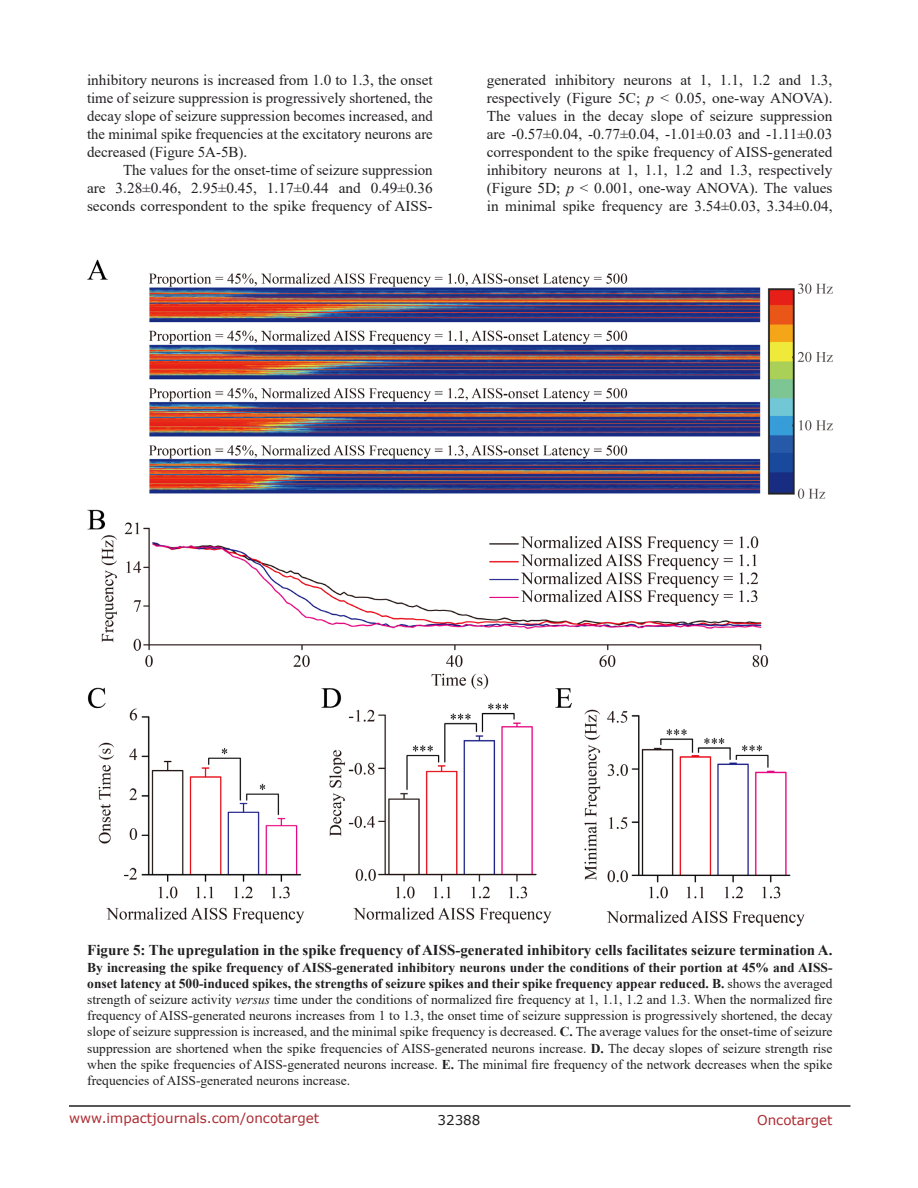
<style>
.page{position:relative;width:918px;height:1188px;background:#fff}
.page>*{position:absolute;margin:0;border:0;box-sizing:border-box;transform-origin:0 0}
.BodyText{font:15px/18px "Times New Roman";color:#221f22;text-align:justify}
.FigureText{font:700 15px "Times New Roman";color:#221f22}
.FigureText-2{font:13.5px/16.2px "Times New Roman";color:#221f22;text-align:justify}
.t1{font:13.5px "Verdana";color:#ac2b31}
.t2{font:13.5px "Verdana";color:#221f22}
.s1{font-style:italic}
.s2{font-weight:700}
</style>
<div class="page">
<hr style="left:69px;top:1105px;width:781px;height:2px;background:#231f20">
<img style="left:87px;top:259px;width:745px;height:668px">
<p class="BodyText" style="left:87px;top:71px;width:347px">inhibitory neurons is increased from 1.0 to 1.3, the onset time of seizure suppression is progressively shortened, the decay slope of seizure suppression becomes increased, and the minimal spike frequencies at the excitatory neurons are decreased (Figure 5A-5B).</p>
<p class="BodyText" style="left:87px;top:161px;width:347px;text-indent:36px">The values for the onset-time of seizure suppression are 3.28±0.46, 2.95±0.45, 1.17±0.44 and 0.49±0.36 seconds correspondent to the spike frequency of AISS-</p>
<p class="BodyText" style="left:487px;top:71px;width:347px">generated inhibitory neurons at 1, 1.1, 1.2 and 1.3, respectively (Figure 5C; <span class="s1">p</span> &lt; 0.05, one-way ANOVA).<br>The values in the decay slope of seizure suppression are -0.57±0.04, -0.77±0.04, -1.01±0.03 and -1.11±0.03 correspondent to the spike frequency of AISS-generated inhibitory neurons at 1, 1.1, 1.2 and 1.3, respectively (Figure 5D; <span class="s1">p</span> &lt; 0.001, one-way ANOVA). The values in minimal spike frequency are 3.54±0.03, 3.34±0.04,</p>
<p class="FigureText" style="left:87px;top:940px;width:747px">Figure 5: The upregulation in the spike frequency of AISS-generated inhibitory cells facilitates seizure termination A.</p>
<p class="FigureText-2" style="left:87px;top:959px;width:747px"><span class="s2">By increasing the spike frequency of AISS-generated inhibitory neurons under the conditions of their portion at 45% and AISS&shy;onset latency at 500-induced spikes, the strengths of seizure spikes and their spike frequency appear reduced. B.</span> shows the averaged strength of seizure activity <span class="s1">versus</span> time under the conditions of normalized fire frequency at 1, 1.1, 1.2 and 1.3. When the normalized fire frequency of AISS-generated neurons increases from 1 to 1.3, the onset time of seizure suppression is progressively shortened, the decay slope of seizure suppression is increased, and the minimal spike frequency is decreased. <span class="s2">C.</span> The average values for the onset-time of seizure suppression are shortened when the spike frequencies of AISS-generated neurons increase. <span class="s2">D.</span> The decay slopes of seizure strength rise when the spike frequencies of AISS-generated neurons increase. <span class="s2">E.</span> The minimal fire frequency of the network decreases when the spike frequencies of AISS-generated neurons increase.</p>
<p class="t1" style="left:69px;top:1109px;width:252px">www.impactjournals.com/oncotarget</p>
<p class="t2" style="left:438px;top:1111px;width:44px">32388</p>
<p class="t1" style="left:757px;top:1111px;width:77px">Oncotarget</p>
</div>
